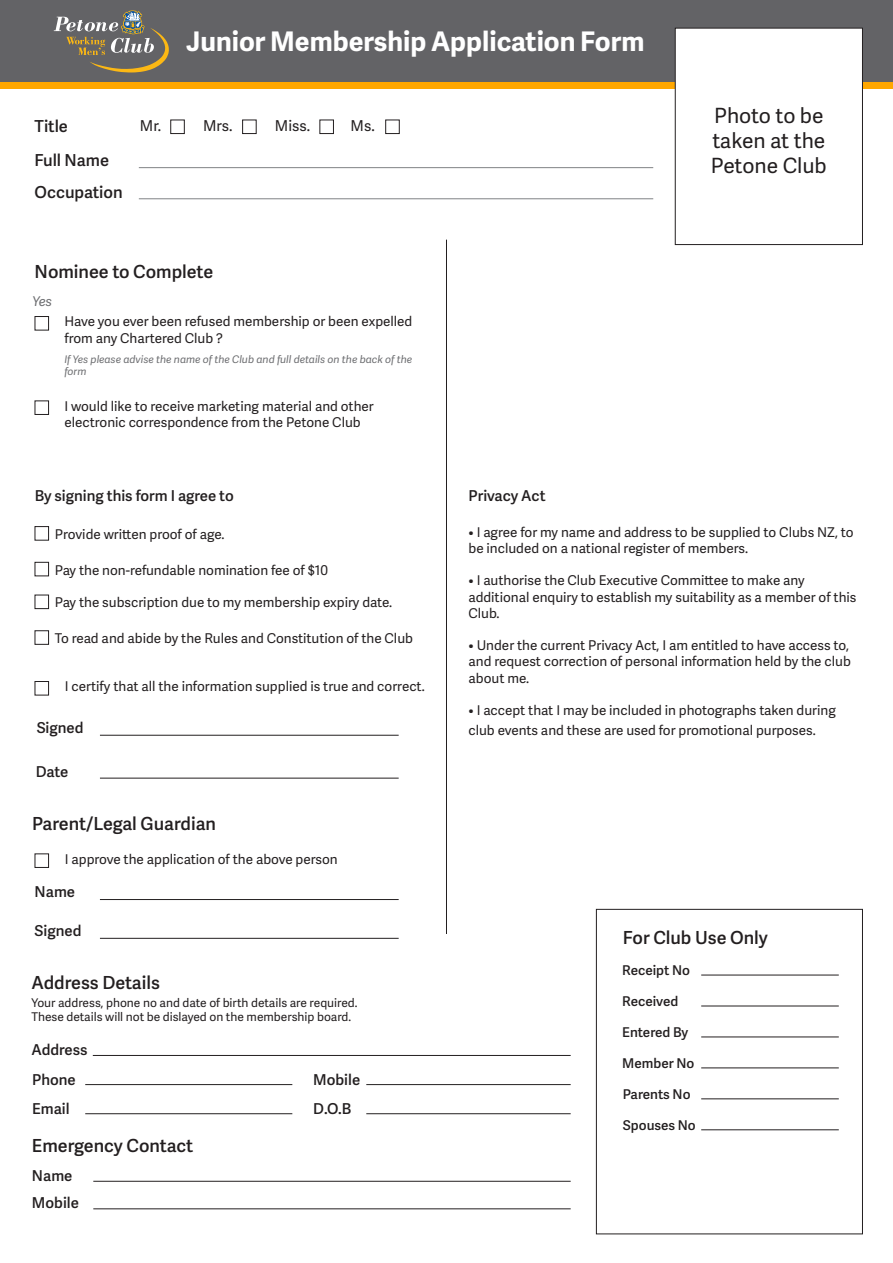
<style>
.page{position:relative;width:893px;height:1263px;background:#fff}
.page>*{position:absolute;margin:0;border:0;box-sizing:border-box;transform-origin:0 0}
.t1{font:700 27px "Adelle Sans";color:#fff}
.t2{font:21px "Adelle Sans";color:#231f20}
.Labels{font:600 18px "Adelle Sans";color:#231f20}
.Labels-2{font:600 16.5px "Adelle Sans";color:#231f20}
.Labels-3{font:600 15px "Adelle Sans";color:#231f20}
.Body{font:15px "Adelle Sans";color:#231f20}
.Body-2{font:13.5px/16.2px "Adelle Sans";color:#231f20}
.Labels-4{font:600 13.5px "Adelle Sans";color:#231f20}
.Body-3{font:italic 13.5px "Adelle Sans";color:#6c6d70}
.Body-4{font:12px "Adelle Sans";color:#231f20}
.Body-5{font:italic 10.5px/12.6px "Adelle Sans";color:#6c6d70}
</style>
<div class="page">
<div style="left:0;top:0;width:893px;height:83px;background:#636366"></div>
<svg style="left:53px;top:10px;width:116px;height:63px"></svg>
<hr style="left:139px;top:167px;width:514px;height:1px;background:#808285">
<hr style="left:139px;top:198px;width:514px;height:1px;background:#808285">
<div style="left:170px;top:120px;width:15px;height:14px;border:1px solid #231f20"></div>
<div style="left:242px;top:120px;width:15px;height:14px;border:1px solid #231f20"></div>
<div style="left:319px;top:120px;width:15px;height:14px;border:1px solid #231f20"></div>
<div style="left:385px;top:120px;width:15px;height:14px;border:1px solid #231f20"></div>
<div style="left:35px;top:316px;width:14px;height:14px;border:1px solid #231f20"></div>
<div style="left:35px;top:681px;width:14px;height:14px;border:1px solid #231f20"></div>
<div style="left:35px;top:526px;width:14px;height:14px;border:1px solid #231f20"></div>
<div style="left:35px;top:562px;width:14px;height:14px;border:1px solid #231f20"></div>
<div style="left:35px;top:595px;width:14px;height:14px;border:1px solid #231f20"></div>
<div style="left:35px;top:630px;width:14px;height:15px;border:1px solid #231f20"></div>
<div style="left:35px;top:853px;width:14px;height:15px;border:1px solid #231f20"></div>
<div style="left:0;top:83px;width:893px;height:6px;background:#ffa700"></div>
<div style="left:35px;top:400px;width:14px;height:15px;border:1px solid #231f20"></div>
<hr style="left:100px;top:735px;width:299px;height:1px;background:#231f20">
<hr style="left:100px;top:899px;width:299px;height:1px;background:#231f20">
<hr style="left:100px;top:938px;width:299px;height:1px;background:#231f20">
<hr style="left:100px;top:778px;width:299px;height:1px;background:#231f20">
<hr style="left:93px;top:1055px;width:478px;height:1px;background:#231f20">
<hr style="left:85px;top:1084px;width:207px;height:1px;background:#231f20">
<hr style="left:85px;top:1113px;width:207px;height:1px;background:#231f20">
<hr style="left:366px;top:1084px;width:205px;height:1px;background:#231f20">
<hr style="left:366px;top:1113px;width:205px;height:1px;background:#231f20">
<hr style="left:93px;top:1181px;width:478px;height:1px;background:#231f20">
<hr style="left:93px;top:1208px;width:478px;height:1px;background:#231f20">
<div style="left:675px;top:28px;width:187px;height:217px;background:#fff"></div>
<div style="left:675px;top:28px;width:188px;height:217px;border:1px solid #231f20"></div>
<hr style="left:446px;top:240px;width:1px;height:694px;background:#231f20">
<hr style="left:701px;top:975px;width:138px;height:1px;background:#231f20">
<hr style="left:701px;top:1036px;width:138px;height:1px;background:#231f20">
<hr style="left:701px;top:1067px;width:138px;height:1px;background:#231f20">
<hr style="left:701px;top:1098px;width:138px;height:1px;background:#231f20">
<hr style="left:701px;top:1129px;width:138px;height:1px;background:#231f20">
<hr style="left:701px;top:1005px;width:138px;height:1px;background:#231f20">
<div style="left:596px;top:909px;width:267px;height:325px;border:1px solid #231f20"></div>
<p class="t1" style="left:186px;top:22px;width:460px">Junior Membership Application Form</p>
<p class="Labels-2" style="left:35px;top:115px;width:35px">Title</p>
<p class="Labels-2" style="left:35px;top:148px;width:76px">Full Name</p>
<p class="Labels-2" style="left:35px;top:180px;width:90px">Occupation</p>
<p class="Body" style="left:140px;top:115px;width:23px">Mr.</p>
<p class="Body" style="left:203px;top:115px;width:31px">Mrs.</p>
<p class="Body" style="left:275px;top:115px;width:37px">Miss.</p>
<p class="Body" style="left:351px;top:115px;width:26px">Ms.</p>
<p class="Labels" style="left:35px;top:258px;width:180px">Nominee to Complete</p>
<p class="Body-3" style="left:32px;top:291px;width:21px">Yes</p>
<p class="Body-2" style="left:64px;top:313px;width:350px">Have you ever been refused membership or been expelled from any Chartered Club ?</p>
<p class="Body-5" style="left:64px;top:352px;width:349px">If Yes please advise the name of the Club and full details on the back of the form</p>
<p class="Body-2" style="left:64px;top:397px;width:311px">I would like to receive marketing material and other electronic correspondence from the Petone Club</p>
<p class="t2" style="left:714px;top:101px;width:111px">Photo to be</p>
<p class="t2" style="left:712px;top:126px;width:115px">taken at the</p>
<p class="t2" style="left:711px;top:151px;width:117px">Petone Club</p>
<p class="Labels-3" style="left:35px;top:485px;width:201px">By signing this form I agree to</p>
<p class="Body-2" style="left:55px;top:525px;width:171px">Provide written proof of age.</p>
<p class="Body-2" style="left:55px;top:561px;width:275px">Pay the non-refundable nomination fee of $10</p>
<p class="Body-2" style="left:55px;top:594px;width:339px">Pay the subscription due to my membership expiry date.</p>
<p class="Body-2" style="left:55px;top:630px;width:360px">To read and abide by the Rules and Constitution of the Club</p>
<p class="Body-2" style="left:65px;top:678px;width:361px">I certify that all the information supplied is true and correct.</p>
<p class="Labels-3" style="left:37px;top:717px;width:48px">Signed</p>
<p class="Labels-3" style="left:36px;top:761px;width:34px">Date</p>
<p class="Labels" style="left:32px;top:811px;width:185px">Parent/Legal Guardian</p>
<p class="Body-2" style="left:65px;top:850px;width:275px">I approve the application of the above person</p>
<p class="Labels-3" style="left:35px;top:881px;width:42px">Name</p>
<p class="Labels-3" style="left:35px;top:920px;width:48px">Signed</p>
<p class="Labels" style="left:31px;top:970px;width:130px">Address Details</p>
<p class="Body-4" style="left:31px;top:994px;width:328px">Your address, phone no and date of birth details are required.</p>
<p class="Body-4" style="left:31px;top:1008px;width:321px">These details will not be dislayed on the membership board.</p>
<p class="Labels-3" style="left:31px;top:1039px;width:58px">Address</p>
<p class="Labels-3" style="left:32px;top:1069px;width:45px">Phone</p>
<p class="Labels-3" style="left:313px;top:1069px;width:48px">Mobile</p>
<p class="Labels-3" style="left:32px;top:1098px;width:39px">Email</p>
<p class="Labels-3" style="left:313px;top:1098px;width:40px">D.O.B</p>
<p class="Labels" style="left:32px;top:1132px;width:163px">Emergency Contact</p>
<p class="Labels-3" style="left:32px;top:1165px;width:42px">Name</p>
<p class="Labels-3" style="left:32px;top:1192px;width:48px">Mobile</p>
<p class="Labels-3" style="left:468px;top:485px;width:79px">Privacy Act</p>
<p class="Body-2" style="left:468px;top:523px;width:387px">• I agree for my name and address to be supplied to Clubs NZ, to be included on a national register of members.</p>
<p class="Body-2" style="left:468px;top:572px;width:338px">• I authorise the Club Executive Committee to make any</p>
<p class="Body-2" style="left:468px;top:588px;width:390px">additional enquiry to establish my suitability as a member of this<br>Club.</p>
<p class="Body-2" style="left:468px;top:637px;width:384px">• Under the current Privacy Act, I am entitled to have access to, and request correction of personal information held by the club about me.</p>
<p class="Body-2" style="left:468px;top:700px;width:369px;line-height:19.8px">• I accept that I may be included in photographs taken during club events and these are used for promotional purposes.</p>
<p class="Labels" style="left:623px;top:925px;width:147px">For Club Use Only</p>
<p class="Labels-4" style="left:622px;top:961px;width:69px">Receipt No</p>
<p class="Labels-4" style="left:622px;top:992px;width:58px">Received</p>
<p class="Labels-4" style="left:622px;top:1023px;width:68px">Entered By</p>
<p class="Labels-4" style="left:622px;top:1054px;width:74px">Member No</p>
<p class="Labels-4" style="left:623px;top:1084px;width:69px">Parents No</p>
<p class="Labels-4" style="left:623px;top:1115px;width:74px">Spouses No</p>
</div>
